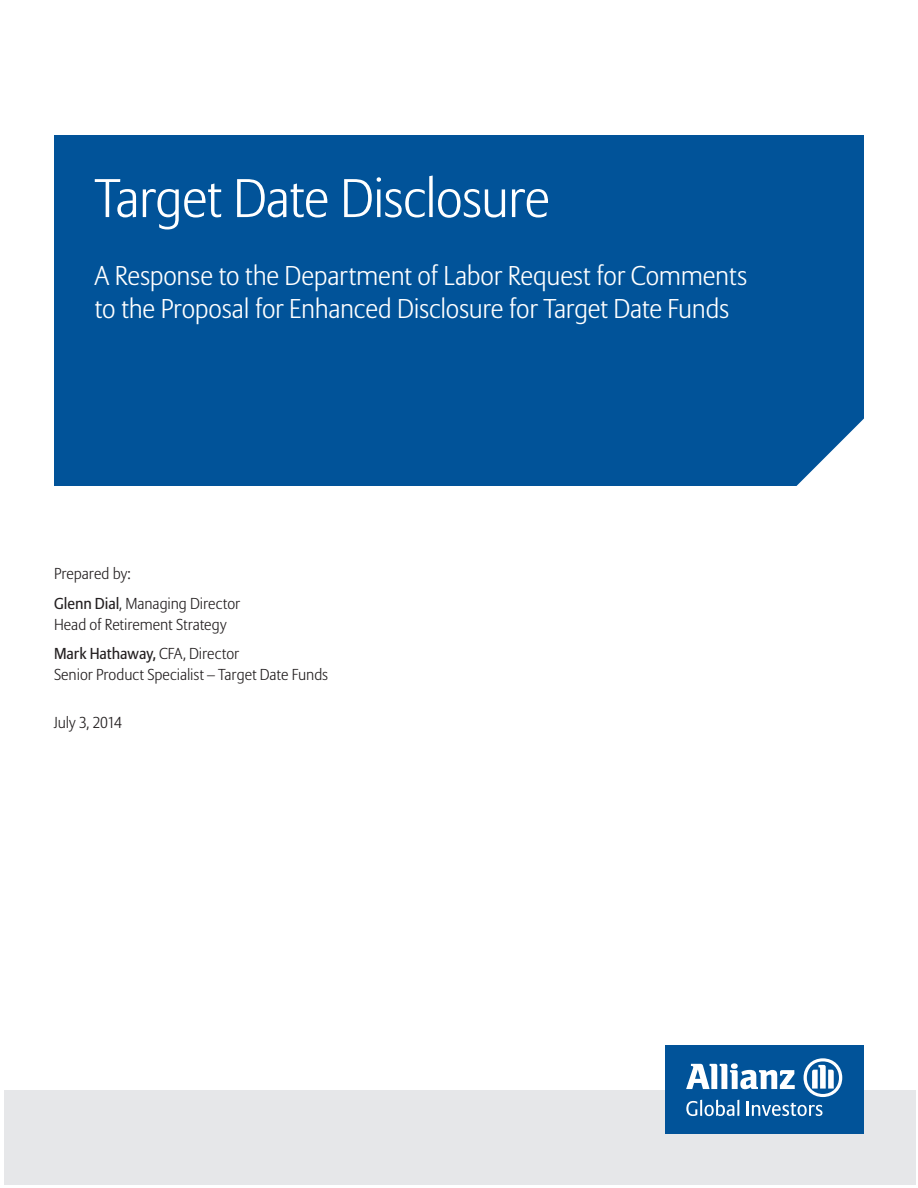
<style>
.page{position:relative;width:918px;height:1188px;background:#fff}
.page>*{position:absolute;margin:0;border:0;box-sizing:border-box;transform-origin:0 0}
.t1{font:300 54px "Allianz Sans";letter-spacing:-.02em;color:#fff}
.t2{font:300 27px/32.4px "Allianz Sans";letter-spacing:-.01em;color:#fff}
.t3{font:300 15.75px/21px "Allianz Sans";letter-spacing:-.005em;color:#231f20}
.s1{font-weight:400}
</style>
<div class="page">
<div style="left:54px;top:135px;width:810px;height:351px;background:#015399"></div>
<div style="left:4px;top:1091px;width:912px;height:94px;background:#e6e7e9"></div>
<div style="left:665px;top:1046px;width:199px;height:88px;background:#015399"></div>
<svg style="left:686px;top:1058px;width:156px;height:58px"></svg>
<p class="t1" style="left:94px;top:166px;width:457px">Target Date Disclosure</p>
<p class="t2" style="left:94px;top:261px;width:654px">A Response to the Department of Labor Request for Comments to the Proposal for Enhanced Disclosure for Target Date Funds</p>
<p class="t3" style="left:54px;top:564px;width:78px">Prepared by:</p>
<p class="t3" style="left:54px;top:593px;width:188px"><span class="s1">Glenn Dial</span>, Managing Director<br>Head of Retirement Strategy</p>
<p class="t3" style="left:54px;top:644px;width:276px"><span class="s1">Mark Hathaway,</span> CFA, Director<br>Senior Product Specialist – Target Date Funds</p>
<p class="t3" style="left:54px;top:713px;width:70px">July 3, 2014</p>
</div>
